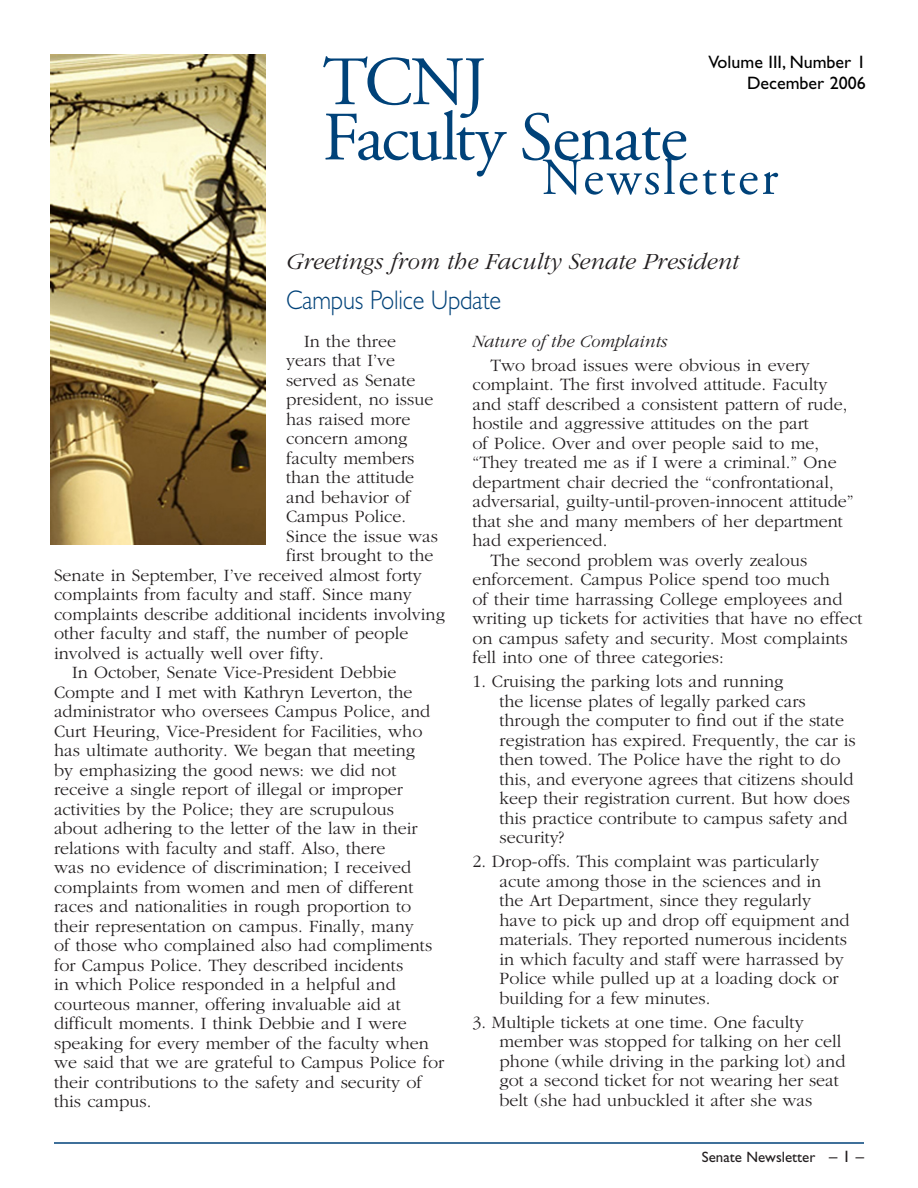
<style>
.page{position:relative;width:918px;height:1188px;background:#fff}
.page>*{position:absolute;margin:0;border:0;box-sizing:border-box;transform-origin:0 0}
.t1{font:69.15px "Adobe Garamond Pro";letter-spacing:-.025em;color:#004279}
.t2{font:51.75px "Adobe Garamond Pro";letter-spacing:.05em;color:#004279}
.Head_blue{font:300 27px "Gill Sans";letter-spacing:-.01em;color:#004279;scale:.9 1}
.Body_italic{font:italic 300 24px "Garamond";color:#231f20}
.Body{font:300 18px/19.5px "Garamond";color:#231f20}
.t3{font:18px "Gill Sans";color:#000}
.Body-2{font:italic 300 18px "Garamond";color:#231f20}
.Footer_left{font:15px "Gill Sans";color:#231f20}
.s1{font-size:16.5px}
</style>
<div class="page">
<hr style="left:54px;top:1142px;width:810px;height:2px;background:#004279">
<img style="left:51px;top:54px;width:214px;height:491px">
<p class="t3" style="left:709px;top:51px;width:152px">Volume III, Number 1</p>
<p class="t3" style="left:747px;top:72px;width:120px">December 2006</p>
<p class="t1" style="left:323px;top:41px;width:165px">TCNJ</p>
<p class="t1" style="left:323px;top:96px;width:366px">Faculty Senate</p>
<p class="t2" style="left:542px;top:146px;width:238px">Newsletter</p>
<p class="Body_italic" style="left:286px;top:248px;width:454px">Greetings from the Faculty Senate President</p>
<p class="Head_blue" style="left:286px;top:285px;width:240px">Campus Police Update</p>
<p class="Body" style="left:304px;top:331px;width:93px">In the three</p>
<p class="Body" style="left:286px;top:351px;width:111px">years that I’ve</p>
<p class="Body" style="left:286px;top:370px;width:131px">served as Senate</p>
<p class="Body" style="left:286px;top:390px;width:149px">president, no issue</p>
<p class="Body" style="left:286px;top:409px;width:126px">has raised more</p>
<p class="Body" style="left:286px;top:429px;width:123px">concern among</p>
<p class="Body" style="left:286px;top:448px;width:130px">faculty members</p>
<p class="Body" style="left:286px;top:468px;width:130px">than the attitude</p>
<p class="Body" style="left:286px;top:487px;width:126px">and behavior of</p>
<p class="Body" style="left:286px;top:507px;width:122px">Campus Police.</p>
<p class="Body" style="left:286px;top:526px;width:153px">Since the issue was</p>
<p class="Body" style="left:286px;top:546px;width:149px">first brought to the</p>
<p class="Body" style="left:54px;top:565px;width:369px">Senate in September, I’ve received almost forty</p>
<p class="Body" style="left:54px;top:585px;width:359px">complaints from faculty and staff. Since many</p>
<p class="Body" style="left:54px;top:604px;width:393px">complaints describe additional incidents involving</p>
<p class="Body" style="left:54px;top:624px;width:356px">other faculty and staff, the number of people</p>
<p class="Body" style="left:54px;top:643px;width:272px">involved is actually well over fifty.</p>
<p class="Body" style="left:54px;top:663px;width:392px;text-indent:18px">In October, Senate Vice-President Debbie Compte and I met with Kathryn Leverton, the administrator who oversees Campus Police, and Curt Heuring, Vice-President for Facilities, who has ultimate authority. We began that meeting<br>by emphasizing the good news: we did not receive a single report of illegal or improper activities by the Police; they are scrupulous<br>about adhering to the letter of the law in their relations with faculty and staff. Also, there<br>was no evidence of discrimination; I received complaints from women and men of different races and nationalities in rough proportion to their representation on campus. Finally, many<br>of those who complained also had compliments for Campus Police. They described incidents<br>in which Police responded in a helpful and courteous manner, offering invaluable aid at difficult moments. I think Debbie and I were speaking for every member of the faculty when we said that we are grateful to Campus Police for their contributions to the safety and security of this campus.</p>
<p class="Body-2" style="left:472px;top:331px;width:196px">Nature of the Complaints</p>
<p class="Body" style="left:472px;top:355px;width:383px;text-indent:18px">Two broad issues were obvious in every complaint. The first involved attitude. Faculty and staff described a consistent pattern of rude, hostile and aggressive attitudes on the part<br>of Police. Over and over people said to me, “They treated me as if I were a criminal.” One department chair decried the “confrontational, adversarial, guilty-until-proven-innocent attitude” that she and many members of her department had experienced.</p>
<p class="Body" style="left:472px;top:550px;width:391px;text-indent:18px">The second problem was overly zealous enforcement. Campus Police spend too much<br>of their time harrassing College employees and writing up tickets for activities that have no effect on campus safety and security. Most complaints fell into one of three categories:</p>
<p class="Body" style="left:500px;top:672px;width:358px;text-indent:-27px">1. Cruising the parking lots and running<br>the license plates of legally parked cars through the computer to find out if the state registration has expired. Frequently, the car is then towed. The Police have the right to do this, and everyone agrees that citizens should keep their registration current. But how does this practice contribute to campus safety and security?</p>
<p class="Body" style="left:500px;top:852px;width:352px;text-indent:-27px">2. Drop-offs. This complaint was particularly acute among those in the sciences and in the Art Department, since they regularly have to pick up and drop off equipment and materials. They reported numerous incidents in which faculty and staff were harrassed by Police while pulled up at a loading dock or building for a few minutes.</p>
<p class="Body" style="left:500px;top:1012px;width:347px;text-indent:-27px">3. Multiple tickets at one time. One faculty member was stopped for talking on her cell phone (while driving in the parking lot) and got a second ticket for not wearing her seat belt (she had unbuckled it after she was</p>
<p class="Footer_left" style="left:702px;top:1148px;width:164px">Senate Newsletter <span class="s1">– –</span></p>
</div>
